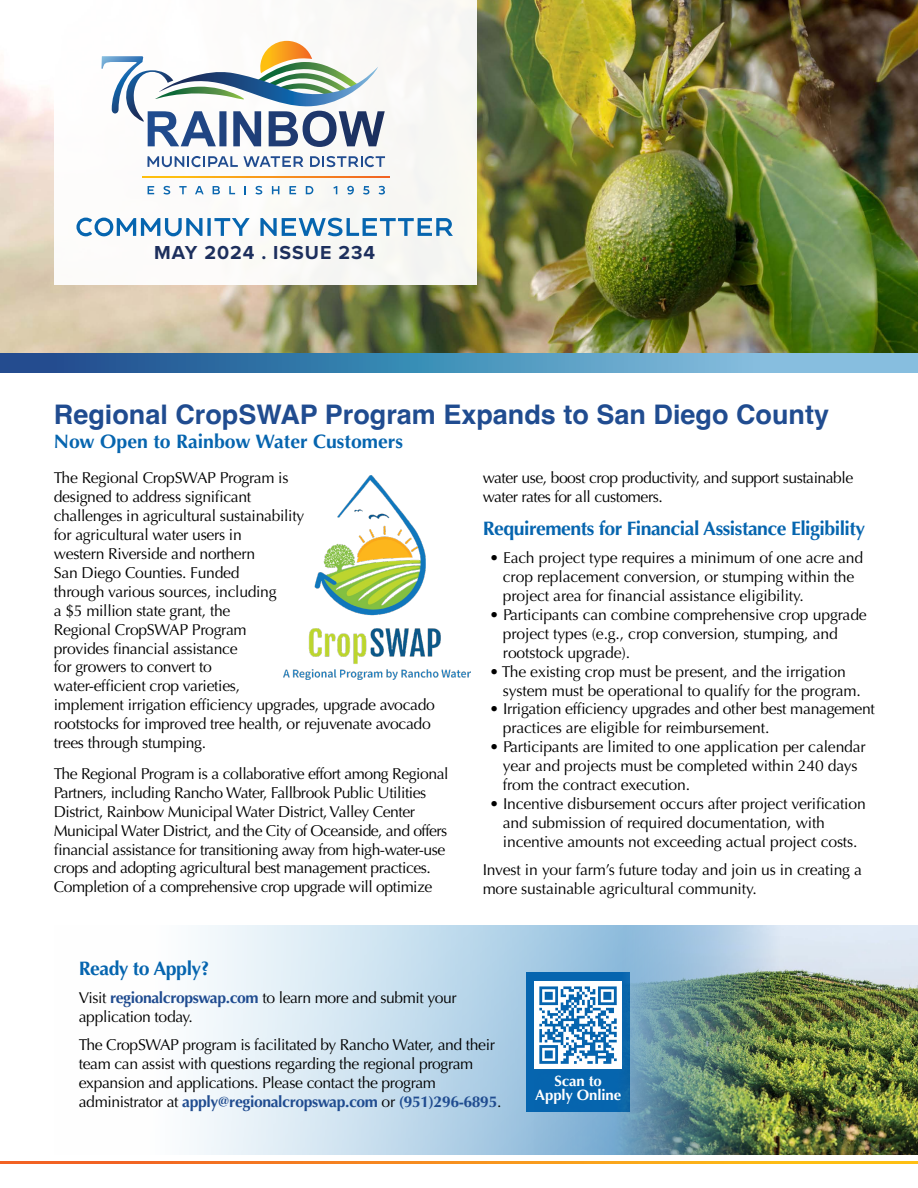
<style>
.page{position:relative;width:918px;height:1188px;background:#fff}
.page>*{position:absolute;margin:0;border:0;box-sizing:border-box;transform-origin:0 0}
.t1{font:700 27px "Helvetica";color:#204c90}
.t2{font:700 19.5px "Optima";letter-spacing:-.025em;color:#0665af}
.t3{font:700 19.5px "Optima";color:#0665af}
.t4{font:700 19.5px "Proxima Nova";letter-spacing:.05em;color:#1d2f5d}
.t5{font:15.75px/18.9px "Optima";letter-spacing:-.02em;color:#000}
.t6{font:700 15px/13.5px "Optima";letter-spacing:-.01em;color:#fff;text-align:center}
.s1{font-weight:700;color:#204c90}
</style>
<div class="page">
<svg style="left:194px;top:926px;width:341px;height:229px;background:#cde2f0"></svg>
<img style="left:0;top:0;width:918px;height:353px">
<div style="left:54px;top:0;width:422px;height:285px;background:#fbfaf8"></div>
<svg style="left:148px;top:156px;width:155px;height:11px"></svg>
<svg style="left:310px;top:156px;width:75px;height:11px"></svg>
<svg style="left:148px;top:186px;width:6px;height:8px"></svg>
<svg style="left:163px;top:186px;width:7px;height:8px"></svg>
<svg style="left:179px;top:186px;width:8px;height:8px"></svg>
<svg style="left:195px;top:186px;width:9px;height:8px"></svg>
<svg style="left:213px;top:186px;width:7px;height:8px"></svg>
<svg style="left:229px;top:186px;width:6px;height:8px"></svg>
<svg style="left:244px;top:186px;width:2px;height:8px"></svg>
<svg style="left:255px;top:186px;width:7px;height:8px"></svg>
<svg style="left:272px;top:186px;width:7px;height:8px"></svg>
<svg style="left:289px;top:186px;width:7px;height:8px"></svg>
<svg style="left:306px;top:186px;width:7px;height:8px"></svg>
<svg style="left:333px;top:186px;width:4px;height:8px"></svg>
<svg style="left:347px;top:186px;width:7px;height:9px"></svg>
<svg style="left:363px;top:186px;width:6px;height:9px"></svg>
<svg style="left:379px;top:186px;width:6px;height:9px"></svg>
<svg style="left:143px;top:176px;width:247px;height:1px"></svg>
<svg style="left:101px;top:41px;width:284px;height:106px"></svg>
<svg style="left:0;top:353px;width:918px;height:19px;background:#4f8dba"></svg>
<svg style="left:76px;top:218px;width:377px;height:18px"></svg>
<div style="left:527px;top:972px;width:103px;height:139px;background:#0665af"></div>
<img style="left:535px;top:926px;width:383px;height:229px">
<img style="left:284px;top:475px;width:186px;height:205px">
<img style="left:535px;top:981px;width:87px;height:87px">
<p class="t4" style="left:154px;top:238px;width:222px">MAY 2024 . ISSUE 234</p>
<h1 class="t1" style="left:54px;top:398px;width:777px">Regional CropSWAP Program Expands to San Diego County</h1>
<p class="t3" style="left:54px;top:430px;width:351px">Now Open to Rainbow Water Customers</p>
<p class="t5" style="left:54px;top:469px;width:383px">The Regional CropSWAP Program is<br>designed to address significant<br>challenges in agricultural sustainability<br>for agricultural water users in<br>western Riverside and northern<br>San Diego Counties. Funded<br>through various sources, including<br>a $5 million state grant, the<br>Regional CropSWAP Program<br>provides financial assistance<br>for growers to convert to<br>water-efficient crop varieties,<br>implement irrigation efficiency upgrades, upgrade avocado rootstocks for improved tree health, or rejuvenate avocado trees through stumping.</p>
<p class="t5" style="left:54px;top:764px;width:396px">The Regional Program is a collaborative effort among Regional Partners, including Rancho Water, Fallbrook Public Utilities District, Rainbow Municipal Water District, Valley Center Municipal Water District, and the City of Oceanside, and offers financial assistance for transitioning away from high-water-use crops and adopting agricultural best management practices.<br>Completion of a comprehensive crop upgrade will optimize</p>
<p class="t5" style="left:483px;top:469px;width:372px">water use, boost crop productivity, and support sustainable water rates for all customers.</p>
<p class="t2" style="left:483px;top:517px;width:384px">Requirements for Financial Assistance Eligibility</p>
<p class="t5" style="left:503px;top:549px;width:362px;text-indent:-13px">• Each project type requires a minimum of one acre and crop replacement conversion, or stumping within the project area for financial assistance eligibility.</p>
<p class="t5" style="left:503px;top:605px;width:365px;text-indent:-13px">• Participants can combine comprehensive crop upgrade project types (e.g., crop conversion, stumping, and rootstock upgrade).</p>
<p class="t5" style="left:503px;top:662px;width:360px;text-indent:-13px">• The existing crop must be present, and the irrigation system must be operational to qualify for the program.</p>
<p class="t5" style="left:503px;top:700px;width:374px;text-indent:-13px">• Irrigation efficiency upgrades and other best management practices are eligible for reimbursement.</p>
<p class="t5" style="left:503px;top:738px;width:364px;text-indent:-13px">• Participants are limited to one application per calendar year and projects must be completed within 240 days from the contract execution.</p>
<p class="t5" style="left:503px;top:794px;width:364px;text-indent:-13px">• Incentive disbursement occurs after project verification and submission of required documentation, with incentive amounts not exceeding actual project costs.</p>
<p class="t5" style="left:483px;top:860px;width:381px">Invest in your farm’s future today and join us in creating a more sustainable agricultural community.</p>
<p class="t2" style="left:79px;top:957px;width:132px">Ready to Apply?</p>
<p class="t5" style="left:79px;top:989px;width:379px">Visit <span class="s1">regionalcropswap.com</span> to learn more and submit your application today.</p>
<p class="t5" style="left:79px;top:1035px;width:424px">The CropSWAP program is facilitated by Rancho Water, and their team can assist with questions regarding the regional program expansion and applications. Please contact the program administrator at <span class="s1">apply@regionalcropswap.com</span> or <span class="s1">(951)296-6895</span>.</p>
<p class="t6" style="left:535px;top:1075px;width:87px">Scan to<br>Apply Online</p>
</div>
